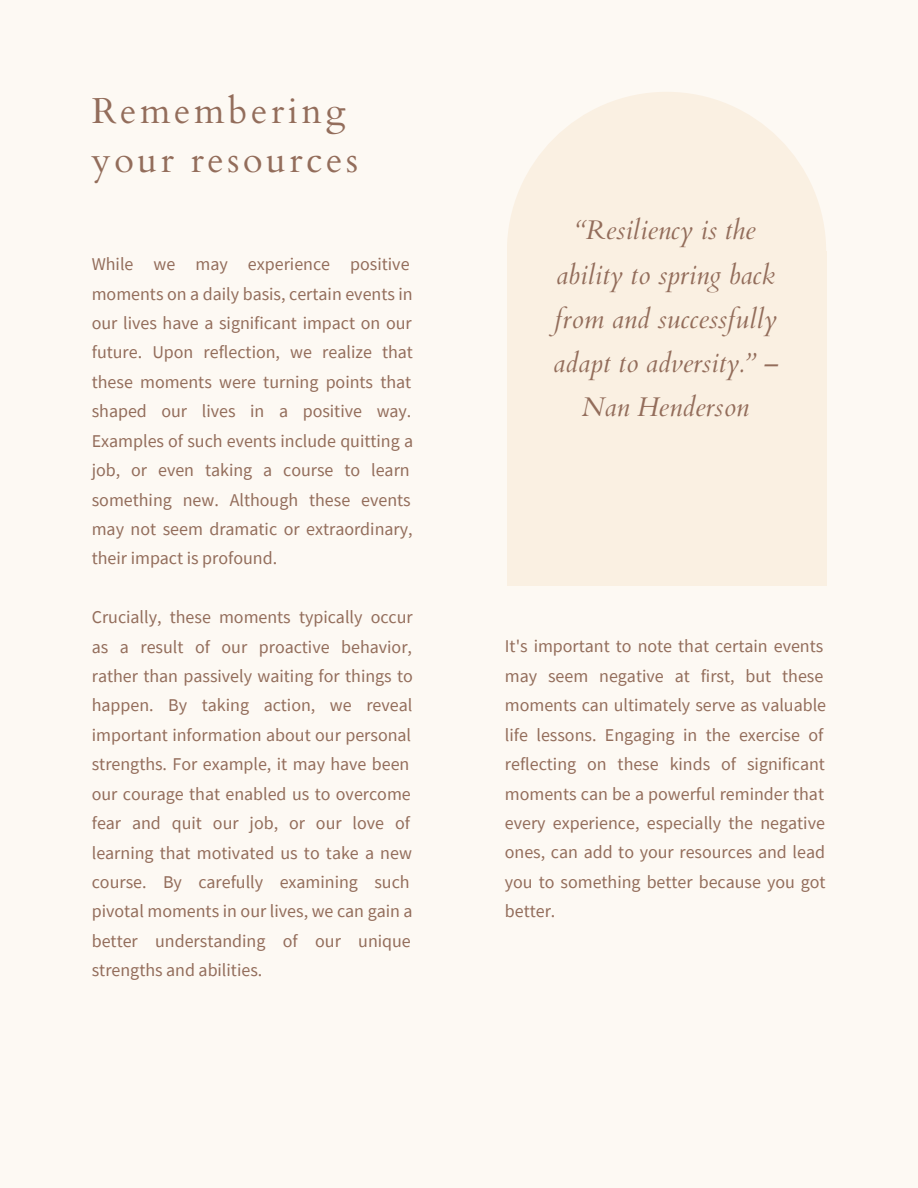
<style>
.page{position:relative;width:918px;height:1188px;background:#fdf9f3}
.page>*{position:absolute;margin:0;border:0;box-sizing:border-box;transform-origin:0 0}
.t1{font:36px/48.8px "Cardo";letter-spacing:.1em;color:#936d5b}
.t2{font:italic 27px/44.1px "Cardo";color:#936d5b;text-align:center}
.t3{font:18px/29.4px "Source Sans Pro";color:#936d5b}
</style>
<div class="page">
<div style="left:507px;top:251px;width:319px;height:335px;background:#faf0e2"></div>
<div style="left:507px;top:92px;width:319px;height:319px;background:#faf0e2;border-radius:50%"></div>
<h1 class="t1" style="left:92px;top:88px;width:268px">Remembering your resources</h1>
<p class="t3" style="left:92px;top:249px;width:323px">While we may experience positive moments on a daily basis, certain events in our lives have a significant impact on our future. Upon reflection, we realize that these moments were turning points that shaped our lives in a positive way.<br>Examples of such events include quitting a job, or even taking a course to learn something new. Although these events may not seem dramatic or extraordinary, their impact is profound.</p>
<p class="t3" style="left:92px;top:602px;width:323px">Crucially, these moments typically occur as a result of our proactive behavior, rather than passively waiting for things to happen. By taking action, we reveal important information about our personal strengths. For example, it may have been our courage that enabled us to overcome fear and quit our job, or our love of learning that motivated us to take a new course. By carefully examining such pivotal moments in our lives, we can gain a better understanding of our unique strengths and abilities.</p>
<h2 class="t2" style="left:553px;top:209px;width:226px">“Resiliency is the ability to spring back from and successfully adapt to adversity.” –<br>Nan Henderson</h2>
<p class="t3" style="left:505px;top:631px;width:323px">It's important to note that certain events may seem negative at first, but these moments can ultimately serve as valuable life lessons. Engaging in the exercise of reflecting on these kinds of significant moments can be a powerful reminder that every experience, especially the negative ones, can add to your resources and lead you to something better because you got better.</p>
</div>
